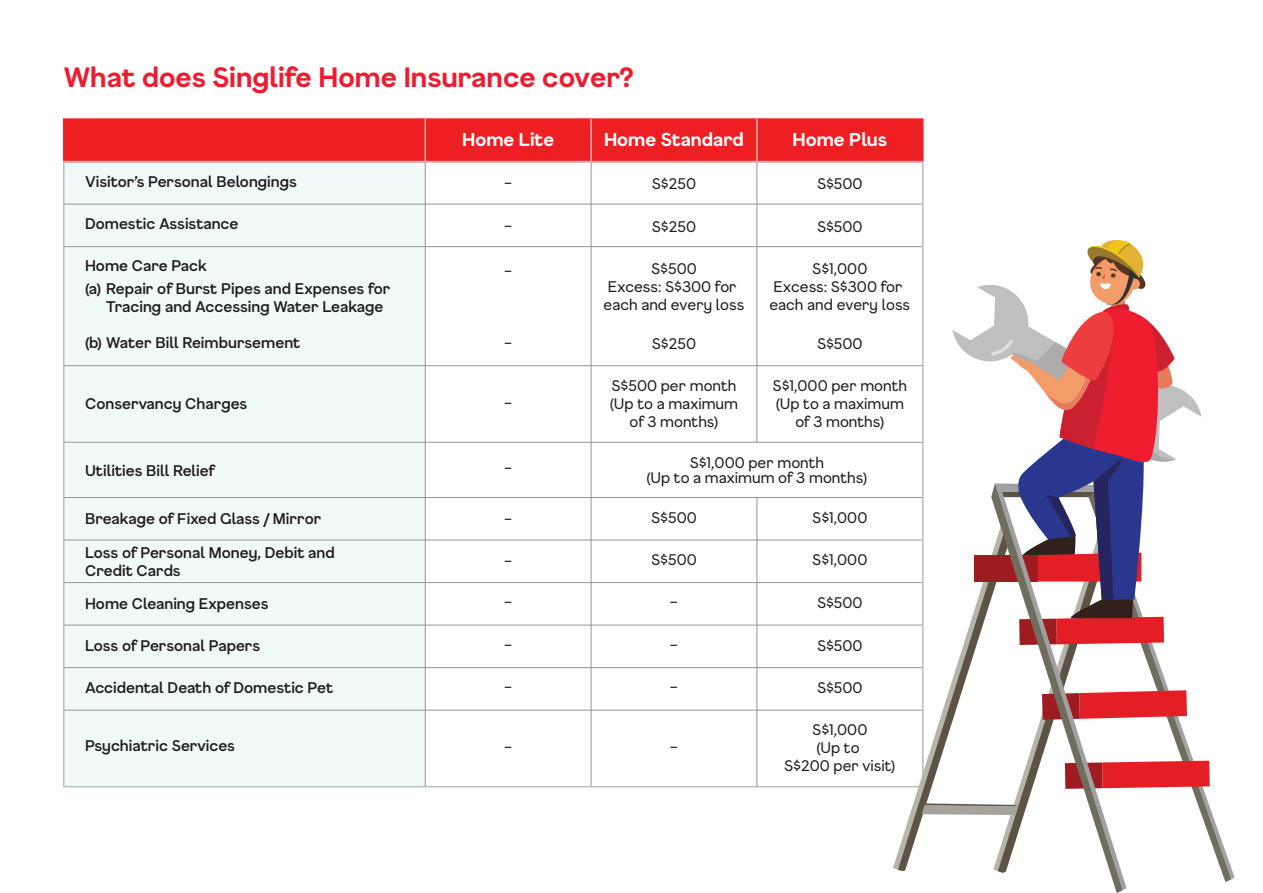
<style>
.page{position:relative;width:1263px;height:893px;background:#fff}
.page>*{position:absolute;margin:0;border:0;box-sizing:border-box;transform-origin:0 0}
.t1{font:700 27px "F37 Gruffy";color:#ed1c30}
.t2{font:700 18px "F37 Gruffy";color:#fff}
.t3{font:500 15px/22.5px "F37 Gruffy";color:#211d1e}
.t4{font:15px/18px "F37 Gruffy";color:#211d1e;text-align:center}
</style>
<div class="page">
<div style="left:64px;top:162px;width:361px;height:625px;background:#f0fbf9"></div>
<div style="left:63px;top:118px;width:860px;height:44px;background:#ee1f23;border:2px solid #ee1f23"></div>
<hr style="left:425px;top:162px;width:1px;height:625px;background:#939698">
<hr style="left:591px;top:162px;width:1px;height:625px;background:#939698">
<hr style="left:757px;top:162px;width:1px;height:280px;background:#939698">
<hr style="left:64px;top:204px;width:859px;height:1px;background:#939698">
<hr style="left:756px;top:119px;width:1px;height:43px;background:#fff">
<hr style="left:591px;top:119px;width:1px;height:43px;background:#fff">
<hr style="left:425px;top:119px;width:1px;height:43px;background:#fff">
<hr style="left:64px;top:246px;width:859px;height:1px;background:#939698">
<hr style="left:64px;top:365px;width:859px;height:1px;background:#939698">
<hr style="left:64px;top:442px;width:859px;height:1px;background:#939698">
<hr style="left:64px;top:497px;width:859px;height:1px;background:#939698">
<hr style="left:64px;top:540px;width:859px;height:1px;background:#939698">
<hr style="left:64px;top:582px;width:859px;height:1px;background:#939698">
<hr style="left:64px;top:625px;width:859px;height:1px;background:#939698">
<hr style="left:64px;top:667px;width:859px;height:1px;background:#939698">
<hr style="left:64px;top:710px;width:859px;height:1px;background:#939698">
<hr style="left:757px;top:497px;width:1px;height:290px;background:#939698">
<svg style="left:1210px;top:808px;width:21px;height:74px"></svg>
<svg style="left:893px;top:238px;width:317px;height:633px"></svg>
<svg style="left:1122px;top:484px;width:4px;height:407px"></svg>
<svg style="left:991px;top:483px;width:131px;height:410px"></svg>
<h1 class="t1" style="left:64px;top:59px;width:571px">What does Singlife Home Insurance cover?</h1>
<p class="t2" style="left:462px;top:127px;width:94px">Home Lite</p>
<p class="t3" style="left:85px;top:170px;width:213px">Visitor’s Personal Belongings</p>
<p class="t3" style="left:85px;top:212px;width:155px">Domestic Assistance</p>
<p class="t3" style="left:85px;top:254px;width:307px">Home Care Pack<br>(a) Repair of Burst Pipes and Expenses for</p>
<p class="t3" style="left:106px;top:295px;width:279px">Tracing and Accessing Water Leakage</p>
<p class="t3" style="left:85px;top:331px;width:217px">(b) Water Bill Reimbursement</p>
<p class="t2" style="left:604px;top:127px;width:141px">Home Standard</p>
<p class="t2" style="left:792px;top:127px;width:96px">Home Plus</p>
<p class="t4" style="left:504px;top:175px;width:9px">–</p>
<p class="t4" style="left:652px;top:175px;width:46px">S$250</p>
<p class="t4" style="left:817px;top:175px;width:47px">S$500</p>
<p class="t4" style="left:504px;top:217px;width:9px">–</p>
<p class="t4" style="left:652px;top:217px;width:46px">S$250</p>
<p class="t4" style="left:817px;top:217px;width:47px">S$500</p>
<p class="t4" style="left:504px;top:262px;width:9px">–</p>
<p class="t4" style="left:604px;top:260px;width:142px">S$500<br>Excess: S$300 for each and every loss</p>
<p class="t4" style="left:769px;top:260px;width:142px">S$1,000<br>Excess: S$300 for each and every loss</p>
<p class="t4" style="left:504px;top:334px;width:9px">–</p>
<p class="t4" style="left:817px;top:334px;width:47px">S$500</p>
<p class="t4" style="left:773px;top:377px;width:136px">S$1,000 per month (Up to a maximum of 3 months)</p>
<p class="t4" style="left:652px;top:334px;width:46px">S$250</p>
<p class="t4" style="left:610px;top:377px;width:130px">S$500 per month (Up to a maximum of 3 months)</p>
<p class="t4" style="left:646px;top:455px;width:222px;line-height:15px">S$1,000 per month<br>(Up to a maximum of 3 months)</p>
<p class="t3" style="left:85px;top:392px;width:164px">Conservancy Charges</p>
<p class="t4" style="left:504px;top:394px;width:9px">–</p>
<p class="t3" style="left:85px;top:459px;width:131px">Utilities Bill Relief</p>
<p class="t3" style="left:85px;top:507px;width:238px">Breakage of Fixed Glass / Mirror</p>
<p class="t3" style="left:85px;top:543px;width:251px;line-height:18px">Loss of Personal Money, Debit and<br>Credit Cards</p>
<p class="t3" style="left:85px;top:592px;width:185px">Home Cleaning Expenses</p>
<p class="t3" style="left:85px;top:634px;width:177px">Loss of Personal Papers</p>
<p class="t3" style="left:85px;top:676px;width:250px">Accidental Death of Domestic Pet</p>
<p class="t4" style="left:504px;top:460px;width:9px">–</p>
<p class="t4" style="left:504px;top:511px;width:9px">–</p>
<p class="t4" style="left:651px;top:509px;width:47px">S$500</p>
<p class="t4" style="left:812px;top:509px;width:57px">S$1,000</p>
<p class="t4" style="left:504px;top:552px;width:9px">–</p>
<p class="t4" style="left:651px;top:550px;width:47px">S$500</p>
<p class="t4" style="left:812px;top:550px;width:57px">S$1,000</p>
<p class="t4" style="left:504px;top:594px;width:9px">–</p>
<p class="t4" style="left:817px;top:594px;width:47px">S$500</p>
<p class="t4" style="left:817px;top:636px;width:47px">S$500</p>
<p class="t4" style="left:817px;top:679px;width:47px">S$500</p>
<p class="t4" style="left:670px;top:594px;width:9px">–</p>
<p class="t4" style="left:504px;top:636px;width:9px">–</p>
<p class="t4" style="left:670px;top:636px;width:9px">–</p>
<p class="t4" style="left:504px;top:679px;width:9px">–</p>
<p class="t4" style="left:670px;top:679px;width:9px">–</p>
<p class="t3" style="left:85px;top:734px;width:151px">Psychiatric Services</p>
<p class="t4" style="left:504px;top:738px;width:9px">–</p>
<p class="t4" style="left:670px;top:738px;width:9px">–</p>
<p class="t4" style="left:784px;top:720px;width:113px">S$1,000<br>(Up to<br>S$200 per visit)</p>
</div>
